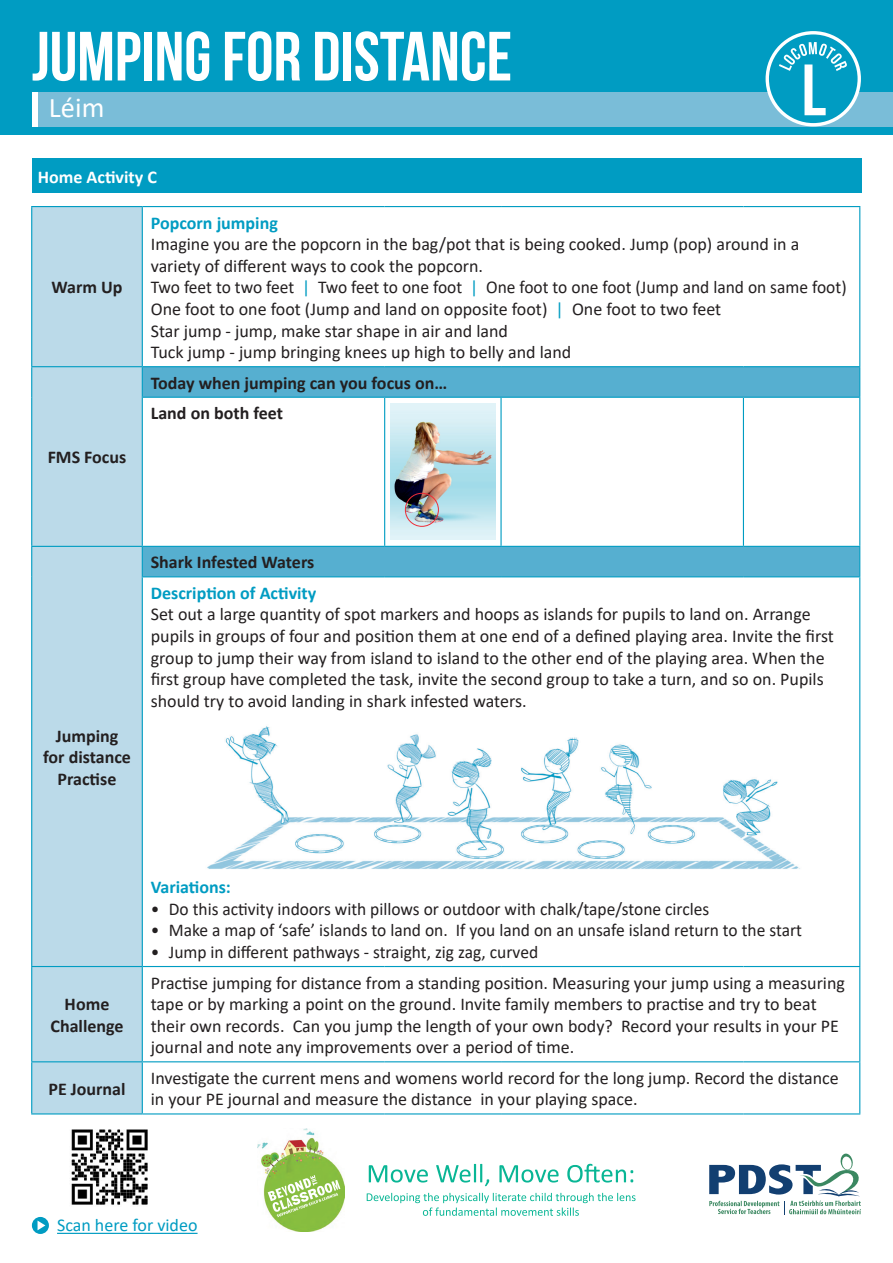
<style>
.page{position:relative;width:893px;height:1263px;background:#fff}
.page>*{position:absolute;margin:0;border:0;box-sizing:border-box;transform-origin:0 0}
.t1{font:700 72.45px "Bebas Neue";color:#fff}
.t2{font:700 69.45px "Bebas Neue";color:#fff}
.t3{font:28.5px "Calibri";color:#fff}
.t4{font:18px/21.6px "Calibri";color:#231f20}
.t5{font:700 18px/21.6px "Calibri";color:#231f20;text-align:center}
.t6{font:700 18px "Calibri";color:#009cc2}
.t7{font:18px "Calibri";color:#009cc2}
.t8{font:700 18px "Calibri";color:#fff}
.s1{color:#009cc2}
</style>
<div class="page">
<div style="left:0;top:0;width:893px;height:135px;background:#009cc2"></div>
<div style="left:38px;top:92px;width:855px;height:34px;background:#7abdd8"></div>
<div style="left:32px;top:92px;width:6px;height:34px;background:#fff"></div>
<div style="left:767px;top:33px;width:92px;height:92px;background:#009cc2;border-radius:50%"></div>
<div style="left:766px;top:31px;width:95px;height:95px;border:3px solid #fff;border-radius:50%"></div>
<svg style="left:779px;top:42px;width:68px;height:29px"></svg>
<div style="left:32px;top:159px;width:829px;height:34px;background:#009cc2"></div>
<img style="left:258px;top:1128px;width:86px;height:103px">
<svg style="left:268px;top:1175px;width:72px;height:42px;background:#a6ce71"></svg>
<svg style="left:369px;top:1165px;width:59px;height:17px"></svg>
<svg style="left:436px;top:1164px;width:53px;height:22px"></svg>
<svg style="left:499px;top:1165px;width:60px;height:17px"></svg>
<svg style="left:567px;top:1164px;width:66px;height:18px"></svg>
<svg style="left:367px;top:1193px;width:269px;height:23px"></svg>
<svg style="left:709px;top:1153px;width:152px;height:61px"></svg>
<hr style="left:57px;top:1233px;width:141px;height:1px;background:#009cc2">
<svg style="left:32px;top:1217px;width:17px;height:17px"></svg>
<svg style="left:38px;top:1220px;width:7px;height:10px"></svg>
<div style="left:32px;top:207px;width:110px;height:906px;background:#bbdae9"></div>
<svg style="left:143px;top:367px;width:716px;height:209px"></svg>
<hr style="left:31px;top:207px;width:1px;height:159px;background:#009cc2">
<hr style="left:31px;top:206px;width:111px;height:1px;background:#009cc2">
<hr style="left:142px;top:207px;width:1px;height:159px;background:#009cc2">
<hr style="left:142px;top:206px;width:243px;height:1px;background:#009cc2">
<hr style="left:385px;top:206px;width:116px;height:1px;background:#009cc2">
<hr style="left:501px;top:206px;width:242px;height:1px;background:#009cc2">
<hr style="left:743px;top:206px;width:117px;height:1px;background:#009cc2">
<hr style="left:859px;top:207px;width:1px;height:159px;background:#009cc2">
<hr style="left:31px;top:367px;width:1px;height:30px;background:#009cc2">
<hr style="left:31px;top:397px;width:1px;height:149px;background:#009cc2">
<hr style="left:31px;top:366px;width:111px;height:1px;background:#009cc2">
<hr style="left:142px;top:367px;width:1px;height:30px;background:#009cc2">
<hr style="left:142px;top:366px;width:243px;height:1px;background:#009cc2">
<hr style="left:385px;top:366px;width:116px;height:1px;background:#009cc2">
<hr style="left:501px;top:366px;width:242px;height:1px;background:#009cc2">
<hr style="left:743px;top:366px;width:117px;height:1px;background:#009cc2">
<hr style="left:859px;top:367px;width:1px;height:30px;background:#009cc2">
<hr style="left:142px;top:398px;width:1px;height:148px;background:#009cc2">
<hr style="left:142px;top:397px;width:243px;height:1px;background:#009cc2">
<hr style="left:384px;top:398px;width:1px;height:148px;background:#009cc2">
<hr style="left:385px;top:397px;width:116px;height:1px;background:#009cc2">
<hr style="left:500px;top:398px;width:2px;height:148px;background:#009cc2">
<hr style="left:501px;top:397px;width:242px;height:1px;background:#009cc2">
<hr style="left:743px;top:398px;width:1px;height:148px;background:#009cc2">
<hr style="left:743px;top:397px;width:117px;height:1px;background:#009cc2">
<hr style="left:859px;top:398px;width:1px;height:148px;background:#009cc2">
<hr style="left:31px;top:547px;width:1px;height:30px;background:#009cc2">
<hr style="left:31px;top:577px;width:1px;height:389px;background:#009cc2">
<hr style="left:31px;top:546px;width:111px;height:1px;background:#009cc2">
<svg style="left:142px;top:547px;width:1px;height:29px"></svg>
<hr style="left:142px;top:546px;width:243px;height:1px;background:#009cc2">
<hr style="left:385px;top:546px;width:116px;height:1px;background:#009cc2">
<hr style="left:501px;top:546px;width:242px;height:1px;background:#009cc2">
<hr style="left:743px;top:546px;width:117px;height:1px;background:#009cc2">
<svg style="left:859px;top:547px;width:1px;height:29px"></svg>
<hr style="left:142px;top:577px;width:1px;height:389px;background:#009cc2">
<hr style="left:142px;top:576px;width:243px;height:1px;background:#009cc2">
<hr style="left:385px;top:576px;width:116px;height:1px;background:#009cc2">
<hr style="left:501px;top:576px;width:242px;height:1px;background:#009cc2">
<hr style="left:743px;top:576px;width:117px;height:1px;background:#009cc2">
<hr style="left:859px;top:577px;width:1px;height:389px;background:#009cc2">
<hr style="left:31px;top:967px;width:1px;height:94px;background:#009cc2">
<hr style="left:31px;top:1062px;width:1px;height:51px;background:#009cc2">
<hr style="left:31px;top:966px;width:111px;height:1px;background:#009cc2">
<hr style="left:31px;top:1061px;width:111px;height:1px;background:#009cc2">
<hr style="left:31px;top:1113px;width:111px;height:1px;background:#009cc2">
<hr style="left:142px;top:967px;width:1px;height:94px;background:#009cc2">
<hr style="left:142px;top:1062px;width:1px;height:51px;background:#009cc2">
<hr style="left:142px;top:966px;width:243px;height:1px;background:#009cc2">
<hr style="left:385px;top:966px;width:116px;height:1px;background:#009cc2">
<hr style="left:501px;top:966px;width:242px;height:1px;background:#009cc2">
<hr style="left:743px;top:966px;width:117px;height:1px;background:#009cc2">
<hr style="left:142px;top:1061px;width:243px;height:1px;background:#009cc2">
<hr style="left:385px;top:1061px;width:116px;height:1px;background:#009cc2">
<hr style="left:501px;top:1061px;width:242px;height:1px;background:#009cc2">
<hr style="left:743px;top:1061px;width:117px;height:1px;background:#009cc2">
<hr style="left:142px;top:1113px;width:243px;height:1px;background:#009cc2">
<hr style="left:385px;top:1113px;width:116px;height:1px;background:#009cc2">
<hr style="left:501px;top:1113px;width:242px;height:1px;background:#009cc2">
<hr style="left:743px;top:1113px;width:117px;height:1px;background:#009cc2">
<hr style="left:859px;top:967px;width:1px;height:94px;background:#009cc2">
<hr style="left:859px;top:1062px;width:1px;height:51px;background:#009cc2">
<img style="left:390px;top:404px;width:105px;height:136px">
<div style="left:405px;top:493px;width:34px;height:34px;border:1px solid #ee2d36;border-radius:50%"></div>
<img style="left:207px;top:726px;width:593px;height:143px">
<img style="left:71px;top:1129px;width:77px;height:76px">
<h2 class="t2" style="left:32px;top:18px;width:482px">JUMPING FOR DISTANCE</h2>
<h3 class="t3" style="left:49px;top:88px;width:57px">Léim</h3>
<p class="t8" style="left:38px;top:164px;width:121px">Home Activity C</p>
<h1 class="t1" style="left:802px;top:50px;width:26px">L</h1>
<p class="t5" style="left:51px;top:276px;width:73px">Warm Up</p>
<p class="t5" style="left:48px;top:446px;width:80px">FMS Focus</p>
<p class="t6" style="left:151px;top:210px;width:129px">Popcorn jumping</p>
<p class="t4" style="left:151px;top:233px;width:697px">Imagine you are the popcorn in the bag/pot that is being cooked. Jump (pop) around in a variety of different ways to cook the popcorn.<br>Two feet to two feet <span class="s1">|</span> Two feet to one foot <span class="s1">|</span> One foot to one foot (Jump and land on same foot)<br>One foot to one foot (Jump and land on opposite foot) <span class="s1">|</span> One foot to two feet<br>Star jump - jump, make star shape in air and land<br>Tuck jump - jump bringing knees up high to belly and land</p>
<p class="t5" style="left:151px;top:367px;width:298px;line-height:30.5px;text-align:left">Today when jumping can you focus on…<br>Land on both feet</p>
<p class="t5" style="left:43px;top:724px;width:89px">Jumping for distance<br>Practise</p>
<p class="t5" style="left:151px;top:551px;width:165px">Shark Infested Waters</p>
<p class="t6" style="left:151px;top:580px;width:167px">Description of Activity</p>
<p class="t4" style="left:151px;top:603px;width:685px">Set out a large quantity of spot markers and hoops as islands for pupils to land on. Arrange pupils in groups of four and position them at one end of a defined playing area. Invite the first group to jump their way from island to island to the other end of the playing area. When the first group have completed the task, invite the second group to take a turn, and so on. Pupils should try to avoid landing in shark infested waters.</p>
<p class="t5" style="left:50px;top:993px;width:75px">Home<br>Challenge</p>
<p class="t6" style="left:151px;top:874px;width:82px">Variations:</p>
<p class="t4" style="left:151px;top:897px;width:560px">• Do this activity indoors with pillows or outdoor with chalk/tape/stone circles</p>
<p class="t4" style="left:151px;top:919px;width:653px">• Make a map of ‘safe’ islands to land on. If you land on an unsafe island return to the start</p>
<p class="t4" style="left:151px;top:941px;width:389px">• Jump in different pathways - straight, zig zag, curved</p>
<p class="t4" style="left:151px;top:971px;width:696px">Practise jumping for distance from a standing position. Measuring your jump using a measuring tape or by marking a point on the ground. Invite family members to practise and try to beat their own records. Can you jump the length of your own body? Record your results in your PE journal and note any improvements over a period of time.</p>
<p class="t5" style="left:48px;top:1078px;width:79px">PE Journal</p>
<p class="t4" style="left:151px;top:1066px;width:690px">Investigate the current mens and womens world record for the long jump. Record the distance in your PE journal and measure the distance in your playing space.</p>
<p class="t7" style="left:57px;top:1213px;width:142px">Scan here for video</p>
</div>
